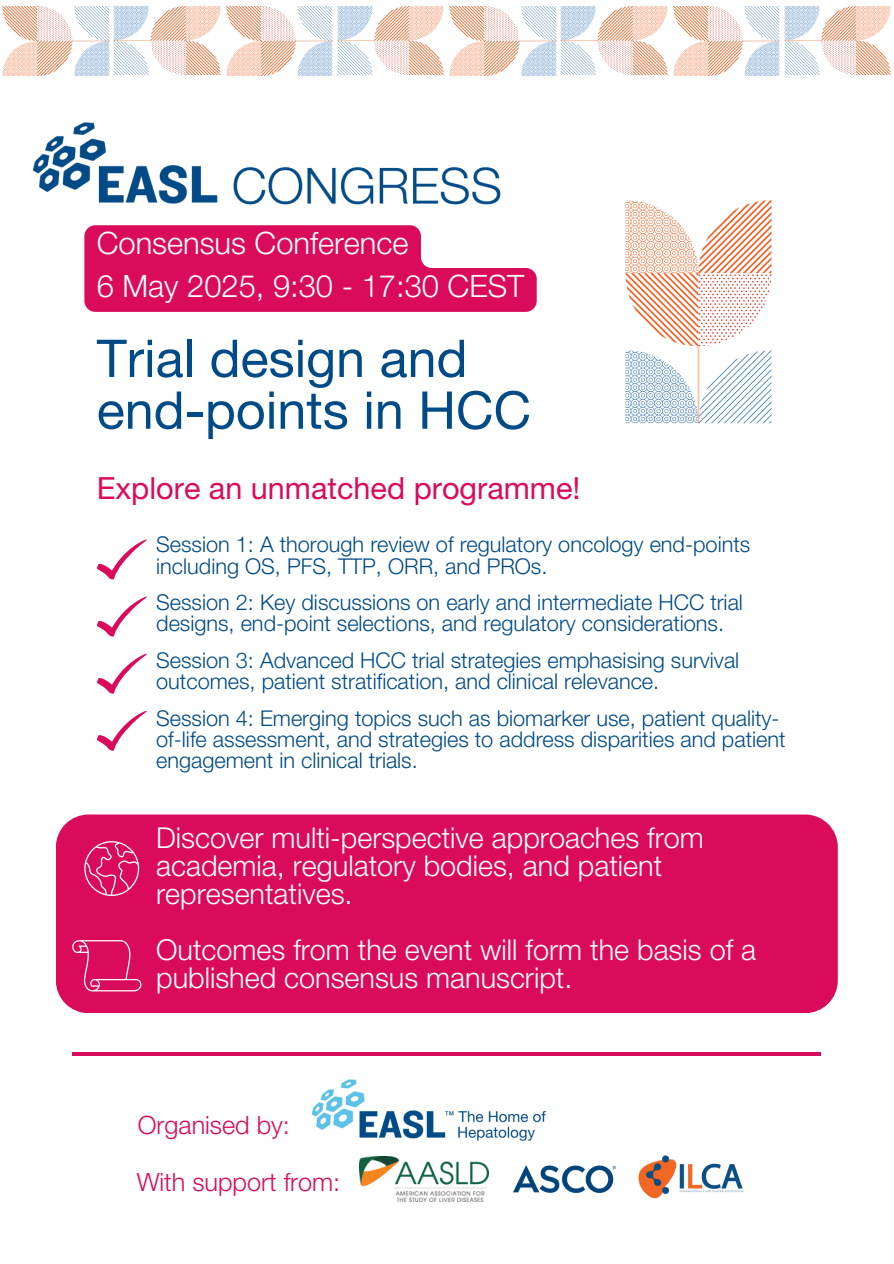
<style>
.page{position:relative;width:894px;height:1264px;background:#fff}
.page>*{position:absolute;margin:0;border:0;box-sizing:border-box;transform-origin:0 0}
.t1{font:52.05px/51.8px "Helvetica Neue LT Pro";color:#004b87}
.t2{font:300 30.9px/42.8px "Helvetica Neue LT Pro";color:#fff}
.t3{font:30.6px "Helvetica Neue LT Pro";color:#db0b5b}
.t4{font:300 28.8px/28.2px "Helvetica Neue LT Pro";color:#fff}
.t5{font:300 25.2px "Helvetica Neue LT Pro";color:#db0b5b}
.t6{font:300 21.75px/21.3px "Helvetica Neue LT Pro";color:#004b87}
</style>
<div class="page">
<img style="left:2px;top:5px;width:889px;height:71px">
<img style="left:33px;top:122px;width:468px;height:83px">
<svg style="left:97px;top:539px;width:50px;height:40px"></svg>
<svg style="left:97px;top:596px;width:50px;height:40px"></svg>
<svg style="left:97px;top:653px;width:50px;height:41px"></svg>
<svg style="left:97px;top:710px;width:50px;height:41px"></svg>
<div style="left:56px;top:814px;width:781px;height:199px;background:#db0b5b"></div>
<svg style="left:84px;top:841px;width:55px;height:55px;background:#e03275"></svg>
<svg style="left:72px;top:940px;width:69px;height:51px;background:#de246c"></svg>
<img style="left:638px;top:1155px;width:106px;height:44px">
<img style="left:359px;top:1163px;width:130px;height:38px">
<img style="left:513px;top:1165px;width:102px;height:27px">
<img style="left:285px;top:1055px;width:286px;height:108px">
<hr style="left:73px;top:1052px;width:747px;height:3px;background:#db0b5b">
<svg style="left:84px;top:225px;width:452px;height:87px;background:#df2b70"></svg>
<img style="left:625px;top:200px;width:147px;height:224px">
<p class="t2" style="left:97px;top:226px;width:429px">Consensus Conference<br>6 May 2025, 9:30 - 17:30 CEST</p>
<p class="t1" style="left:97px;top:340px;width:436px">Trial design and end-points in HCC</p>
<p class="t3" style="left:97px;top:477px;width:485px">Explore an unmatched programme!</p>
<p class="t6" style="left:156px;top:537px;width:595px">Session 1: A thorough review of regulatory oncology end-points including OS, PFS, TTP, ORR, and PROs.</p>
<p class="t6" style="left:156px;top:594px;width:588px">Session 2: Key discussions on early and intermediate HCC trial designs, end-point selections, and regulatory considerations.</p>
<p class="t6" style="left:156px;top:652px;width:584px">Session 3: Advanced HCC trial strategies emphasising survival outcomes, patient stratification, and clinical relevance.</p>
<p class="t6" style="left:156px;top:710px;width:630px">Session 4: Emerging topics such as biomarker use, patient quality&shy;of-life assessment, and strategies to address disparities and patient engagement in clinical trials.</p>
<h2 class="t4" style="left:156px;top:827px;width:549px">Discover multi-perspective approaches from academia, regulatory bodies, and patient representatives.</h2>
<h1 class="t4" style="left:156px;top:940px;width:601px">Outcomes from the event will form the basis of a published consensus manuscript.</h1>
<p class="t5" style="left:138px;top:1115px;width:154px">Organised by:</p>
<p class="t5" style="left:137px;top:1173px;width:205px">With support from:</p>
</div>
